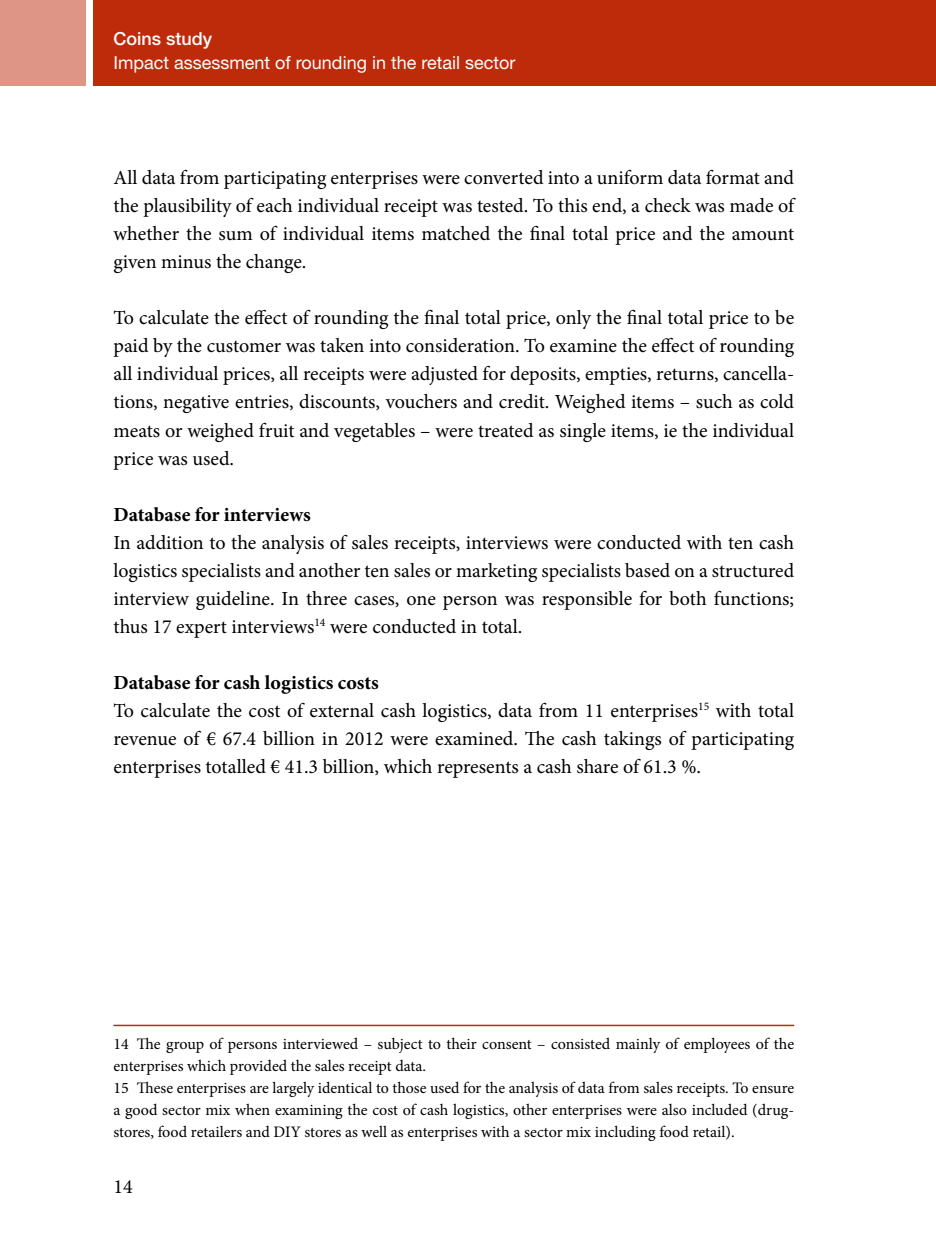
<style>
.page{position:relative;width:936px;height:1248px;background:#fff}
.page>*{position:absolute;margin:0;border:0;box-sizing:border-box;transform-origin:0 0}
.t1{font:20px/28px "Minion Pro";color:#000;text-align:justify}
.t2{font:700 20px "Minion Pro";color:#000}
.t3{font:18px "Helvetica Neue LT Pro";color:#fff}
.t4{font:500 18px "Helvetica Neue LT Pro";color:#fff}
.t5{font:16px/22px "Minion Pro";color:#000}
.s1{font-weight:700}
</style>
<div class="page">
<div style="left:0;top:0;width:85px;height:85px;background:#de9585"></div>
<div style="left:94px;top:0;width:700px;height:85px;background:#bd2b0b"></div>
<div style="left:789px;top:0;width:146px;height:85px;background:#bd2b0b"></div>
<hr style="left:113px;top:1024px;width:681px;height:2px;background:#bd2b0b">
<p class="t4" style="left:113px;top:28px;width:100px">Coins study</p>
<p class="t3" style="left:113px;top:52px;width:403px">Impact assessment of rounding in the retail sector</p>
<p class="t1" style="left:113px;top:164px;width:682px">All data from participating enterprises were converted into a uniform data format and the plausibility of each individual receipt was tested. To this end, a check was made of whether the sum of individual items matched the final total price and the amount given minus the change.</p>
<p class="t1" style="left:113px;top:304px;width:682px">To calculate the effect of rounding the final total price, only the final total price to be paid by the customer was taken into consideration. To examine the effect of rounding all individual prices, all receipts were adjusted for deposits, empties, returns, cancella&shy;tions, negative entries, discounts, vouchers and credit. Weighed items – such as cold meats or weighed fruit and vegetables – were treated as single items, ie the individual price was used.</p>
<p class="t2" style="left:113px;top:500px;width:199px">Database for interviews</p>
<p class="t1" style="left:113px;top:528px;width:682px">In addition to the analysis of sales receipts, interviews were conducted with ten cash logistics specialists and another ten sales or marketing specialists based on a structured interview guideline. In three cases, one person was responsible for both functions; thus 17 expert interviews<sup>14</sup> were conducted in total.</p>
<p class="t1" style="left:113px;top:668px;width:682px;text-align:left"><span class="s1">Database for cash logistics costs<br></span>To calculate the cost of external cash logistics, data from 11 enterprises<sup>15</sup> with total revenue of € 67.4 billion in 2012 were examined. The cash takings of participating enterprises totalled € 41.3 billion, which represents a cash share of 61.3 %.</p>
<p class="t5" style="left:113px;top:1032px;width:682px">14 The group of persons interviewed – subject to their consent – consisted mainly of employees of the enterprises which provided the sales receipt data.<br>15 These enterprises are largely identical to those used for the analysis of data from sales receipts. To ensure a good sector mix when examining the cost of cash logistics, other enterprises were also included (drug&shy;stores, food retailers and DIY stores as well as enterprises with a sector mix including food retail).</p>
<p class="t1" style="left:113px;top:1172px;width:21px">14</p>
</div>
